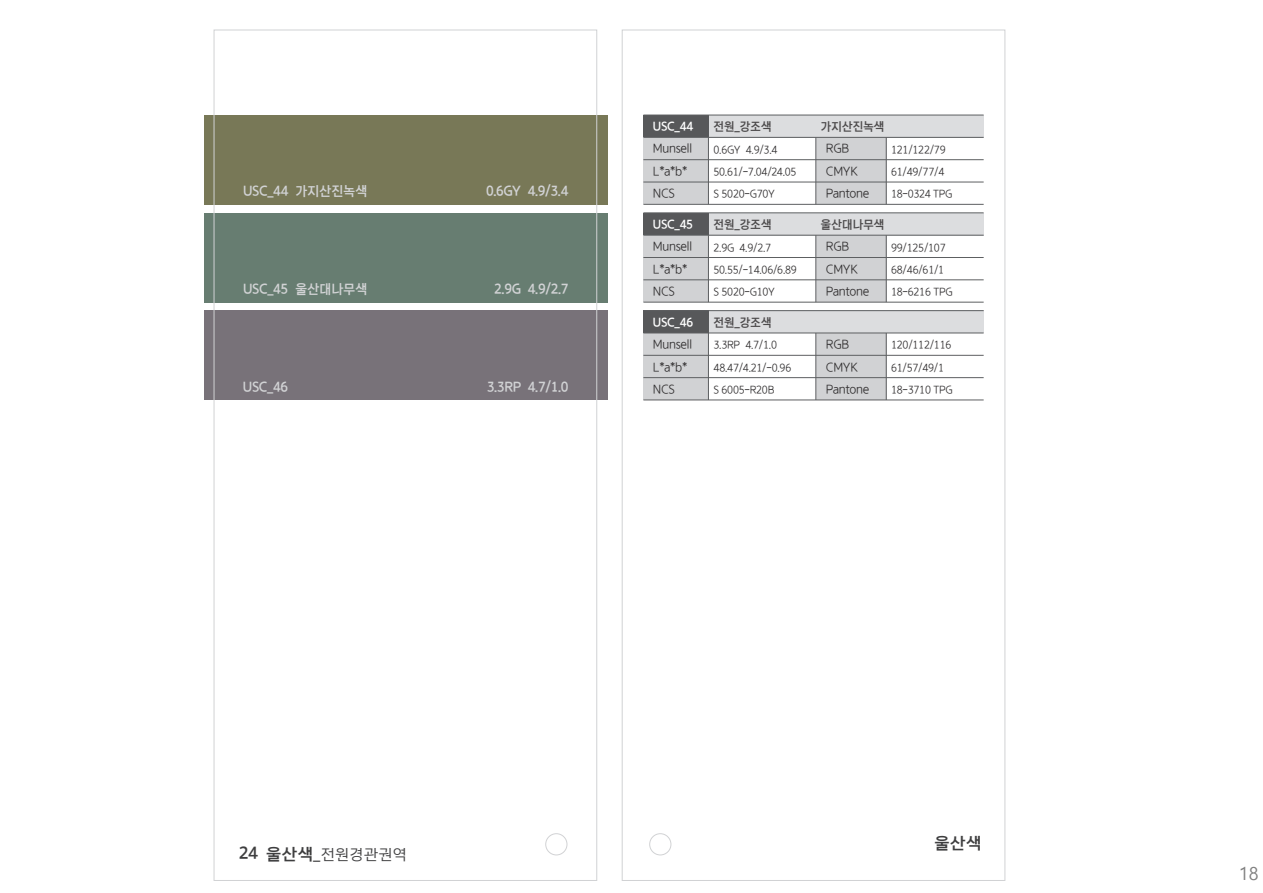
<style>
.page{position:relative;width:1263px;height:893px;background:#fff}
.page>*{position:absolute;margin:0;border:0;box-sizing:border-box;transform-origin:0 0}
.t1{font:18px "Malgun Gothic";color:#808080}
.t2{font:700 16.5px "Koddi UD On Gothic";color:#3e3e3f}
.t3{font:15px "Koddi UD On Gothic";color:#3e3e3f}
.t4{font:700 13.5px "Koddi UD On Gothic";letter-spacing:-.025em;color:#d1d2d4;scale:.95 1}
.t5{font:12px/22.4px "Koddi UD On Gothic";letter-spacing:-.025em;color:#312f30;scale:.95 1}
.t6{font:700 12px "Koddi UD On Gothic";letter-spacing:-.025em;color:#4c4a4b;scale:.95 1}
.t7{font:700 12px "Koddi UD On Gothic";letter-spacing:-.025em;color:#fff;scale:.95 1}
.t8{font:10.5px/22.4px "Koddi UD On Gothic";letter-spacing:-.025em;color:#312f30;scale:.95 1}
.s1{font-weight:700;font-size:16.5px}
</style>
<div class="page">
<div style="left:545px;top:833px;width:22px;height:22px;border:1px solid #d1d2d4;border-radius:50%"></div>
<div style="left:649px;top:833px;width:22px;height:22px;border:1px solid #d1d2d4;border-radius:50%"></div>
<div style="left:203px;top:115px;width:404px;height:89px;background:#787857"></div>
<div style="left:203px;top:213px;width:404px;height:89px;background:#677d71"></div>
<div style="left:203px;top:311px;width:404px;height:89px;background:#787279"></div>
<div style="left:709px;top:213px;width:275px;height:22px;background:#dcdddf"></div>
<div style="left:709px;top:311px;width:275px;height:22px;background:#dcdddf"></div>
<div style="left:643px;top:311px;width:66px;height:22px;background:#57585a"></div>
<div style="left:643px;top:213px;width:66px;height:22px;background:#57585a"></div>
<div style="left:709px;top:115px;width:275px;height:22px;background:#dcdddf"></div>
<div style="left:643px;top:115px;width:66px;height:22px;background:#57585a"></div>
<div style="left:816px;top:333px;width:70px;height:67px;background:#d1d2d4"></div>
<div style="left:816px;top:235px;width:70px;height:67px;background:#d1d2d4"></div>
<div style="left:816px;top:137px;width:70px;height:67px;background:#d1d2d4"></div>
<div style="left:643px;top:333px;width:65px;height:67px;background:#d1d2d4"></div>
<div style="left:643px;top:235px;width:65px;height:67px;background:#d1d2d4"></div>
<div style="left:643px;top:137px;width:65px;height:67px;background:#d1d2d4"></div>
<hr style="left:643px;top:333px;width:341px;height:1px;background:#5d5f61">
<hr style="left:643px;top:355px;width:341px;height:1px;background:#5d5f61">
<hr style="left:643px;top:377px;width:341px;height:1px;background:#5d5f61">
<hr style="left:643px;top:235px;width:341px;height:1px;background:#5d5f61">
<hr style="left:643px;top:257px;width:341px;height:1px;background:#5d5f61">
<hr style="left:643px;top:279px;width:341px;height:1px;background:#5d5f61">
<hr style="left:643px;top:137px;width:341px;height:1px;background:#5d5f61">
<hr style="left:643px;top:159px;width:341px;height:1px;background:#5d5f61">
<hr style="left:643px;top:182px;width:341px;height:1px;background:#5d5f61">
<hr style="left:815px;top:333px;width:1px;height:67px;background:#5d5f61">
<hr style="left:815px;top:235px;width:1px;height:67px;background:#5d5f61">
<hr style="left:815px;top:137px;width:1px;height:67px;background:#5d5f61">
<hr style="left:886px;top:333px;width:1px;height:67px;background:#5d5f61">
<hr style="left:886px;top:235px;width:1px;height:67px;background:#5d5f61">
<hr style="left:886px;top:137px;width:1px;height:67px;background:#5d5f61">
<hr style="left:643px;top:310px;width:341px;height:1px;background:#5d5f61">
<hr style="left:643px;top:400px;width:341px;height:1px;background:#5d5f61">
<hr style="left:643px;top:212px;width:341px;height:1px;background:#5d5f61">
<hr style="left:643px;top:302px;width:341px;height:1px;background:#5d5f61">
<hr style="left:643px;top:115px;width:341px;height:1px;background:#5d5f61">
<hr style="left:643px;top:204px;width:341px;height:1px;background:#5d5f61">
<hr style="left:708px;top:333px;width:1px;height:67px;background:#5d5f61">
<hr style="left:708px;top:235px;width:1px;height:67px;background:#5d5f61">
<hr style="left:708px;top:137px;width:1px;height:67px;background:#5d5f61">
<p class="t7" style="left:653px;top:119px;width:44px">USC_44</p>
<p class="t6" style="left:713px;top:119px;width:63px">전원_강조색</p>
<p class="t6" style="left:820px;top:119px;width:69px">가지산진녹색</p>
<p class="t4" style="left:295px;top:183px;width:78px">가지산진녹색</p>
<p class="t4" style="left:243px;top:183px;width:50px">USC_44</p>
<p class="t4" style="left:486px;top:183px;width:88px">0.6GY 4.9/3.4</p>
<p class="t5" style="left:653px;top:137px;width:43px">Munsell<br>L*a*b*<br>NCS</p>
<p class="t8" style="left:713px;top:138px;width:89px">0.6GY 4.9/3.4<br>50.61/-7.04/24.05<br>S 5020-G70Y</p>
<p class="t5" style="left:826px;top:138px;width:47px">RGB<br>CMYK<br>Pantone</p>
<p class="t8" style="left:891px;top:138px;width:66px">121/122/79<br>61/49/77/4<br>18-0324 TPG</p>
<p class="t7" style="left:653px;top:217px;width:44px">USC_45</p>
<p class="t6" style="left:713px;top:217px;width:63px">전원_강조색</p>
<p class="t6" style="left:820px;top:217px;width:69px">울산대나무색</p>
<p class="t4" style="left:243px;top:280px;width:49px">USC_45</p>
<p class="t4" style="left:295px;top:280px;width:78px">울산대나무색</p>
<p class="t4" style="left:494px;top:280px;width:80px">2.9G 4.9/2.7</p>
<p class="t5" style="left:653px;top:235px;width:43px">Munsell<br>L*a*b*<br>NCS</p>
<p class="t8" style="left:713px;top:236px;width:89px">2.9G 4.9/2.7<br>50.55/-14.06/6.89<br>S 5020-G10Y</p>
<p class="t5" style="left:826px;top:235px;width:47px">RGB<br>CMYK<br>Pantone</p>
<p class="t8" style="left:891px;top:236px;width:66px">99/125/107<br>68/46/61/1<br>18-6216 TPG</p>
<p class="t7" style="left:653px;top:315px;width:44px">USC_46</p>
<p class="t6" style="left:713px;top:315px;width:63px">전원_강조색</p>
<p class="t4" style="left:243px;top:378px;width:49px">USC_46</p>
<p class="t4" style="left:487px;top:378px;width:88px">3.3RP 4.7/1.0</p>
<p class="t5" style="left:653px;top:333px;width:43px">Munsell<br>L*a*b*<br>NCS</p>
<p class="t8" style="left:713px;top:334px;width:83px">3.3RP 4.7/1.0<br>48.47/4.21/-0.96<br>S 6005-R20B</p>
<p class="t5" style="left:826px;top:333px;width:47px">RGB<br>CMYK<br>Pantone</p>
<p class="t8" style="left:891px;top:334px;width:66px">120/112/116<br>61/57/49/1<br>18-3710 TPG</p>
<h3 class="t3" style="left:239px;top:845px;width:170px"><span class="s1">24 울산색</span>_전원경관권역</h3>
<h2 class="t2" style="left:934px;top:832px;width:49px">울산색</h2>
<h1 class="t1" style="left:1239px;top:860px;width:21px">18</h1>
</div>
